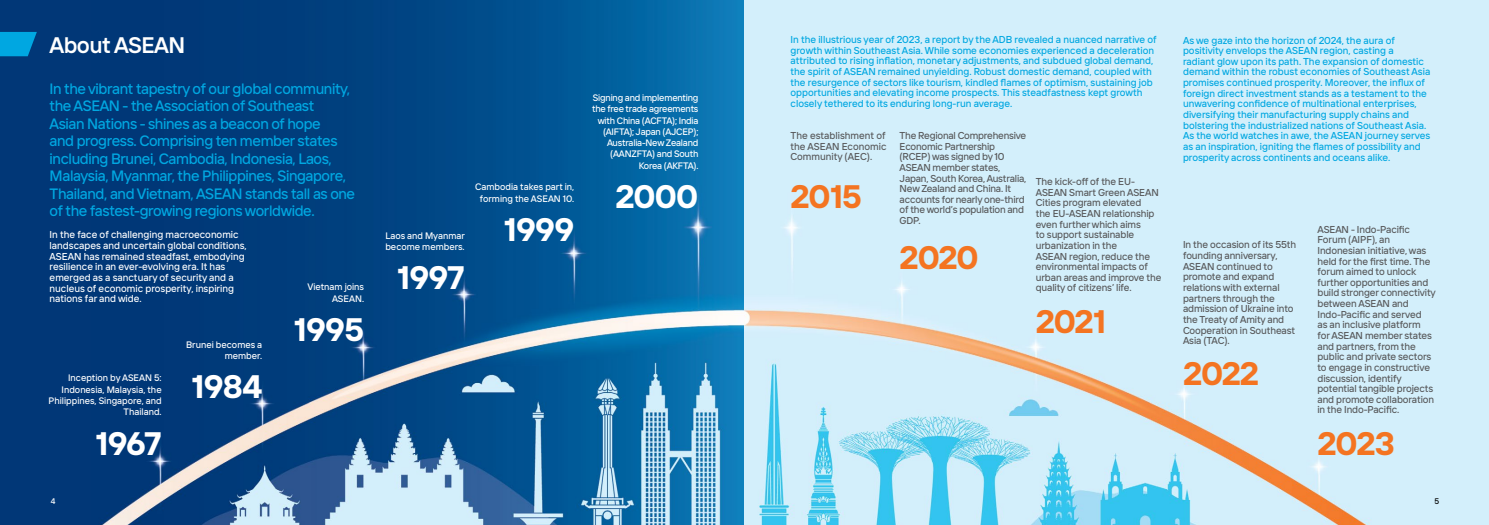
<style>
.page{position:relative;width:1489px;height:525px;background:#fff}
.page>*{position:absolute;margin:0;border:0;box-sizing:border-box;transform-origin:0 0}
.t1{font:700 32.5px "TT Interfaces";letter-spacing:-.02em;color:#fff}
.t2{font:700 32.5px "TT Interfaces";letter-spacing:-.04em;color:#f47421}
.t3{font:600 22.5px "TT Interfaces";letter-spacing:-.025em;color:#fff}
.t4{font:500 15px/17.5px "TT Interfaces";letter-spacing:-.025em;color:#00a7e1}
.t5{font:500 10px/10.6px "TT Interfaces";letter-spacing:-.01em;color:#58595b}
.t6{font:500 10px/10.6px "TT Interfaces";color:#00a7e1}
.t7{font:500 10px/10.6px "TT Interfaces";color:#fff}
.t8{font:500 9.38px/11.2px "TT Interfaces";color:#fff;text-align:right}
.t9{font:500 9.38px/11.2px "TT Interfaces";letter-spacing:-.02em;color:#fff;text-align:right}
.t10{font:500 8.12px "TT Interfaces";color:#fff}
.t11{font:500 8.12px "TT Interfaces";color:#000}
</style>
<div class="page">
<img style="left:0;top:0;width:1488px;height:524px">
<svg style="left:0;top:32px;width:37px;height:24px"></svg>
<h2 class="t3" style="left:50px;top:30px;width:137px">About ASEAN</h2>
<p class="t4" style="left:50px;top:79px;width:307px">In the vibrant tapestry of our global community, the ASEAN - the Association of Southeast<br>Asian Nations - shines as a beacon of hope<br>and progress. Comprising ten member states including Brunei, Cambodia, Indonesia, Laos, Malaysia, Myanmar, the Philippines, Singapore, Thailand, and Vietnam, ASEAN stands tall as one of the fastest-growing regions worldwide.</p>
<p class="t7" style="left:50px;top:229px;width:198px">In the face of challenging macroeconomic landscapes and uncertain global conditions, ASEAN has remained steadfast, embodying resilience in an ever-evolving era. It has emerged as a sanctuary of security and a nucleus of economic prosperity, inspiring nations far and wide.</p>
<p class="t8" style="left:49px;top:372px;width:115px">Inception by ASEAN 5:<br>Indonesia, Malaysia, the<br>Philippines, Singapore, and<br>Thailand.</p>
<h1 class="t1" style="left:95px;top:422px;width:68px">1967</h1>
<p class="t8" style="left:186px;top:338px;width:78px">Brunei becomes a member.</p>
<h1 class="t1" style="left:191px;top:365px;width:72px">1984</h1>
<p class="t8" style="left:307px;top:281px;width:58px">Vietnam joins<br>ASEAN.</p>
<h1 class="t1" style="left:294px;top:307px;width:72px">1995</h1>
<p class="t8" style="left:385px;top:229px;width:81px;text-align:left">Laos and Myanmar become members.</p>
<h1 class="t1" style="left:397px;top:256px;width:69px">1997</h1>
<p class="t8" style="left:475px;top:181px;width:100px;text-align:center">Cambodia takes part in, forming the ASEAN 10.</p>
<h1 class="t1" style="left:504px;top:208px;width:72px">1999</h1>
<p class="t9" style="left:592px;top:92px;width:108px">Signing and implementing the free trade agreements with China (ACFTA); India (AIFTA); Japan (AJCEP);<br>Australia-New Zealand (AANZFTA) and South<br>Korea (AKFTA).</p>
<h1 class="t1" style="left:615px;top:175px;width:85px">2000</h1>
<p class="t6" style="left:790px;top:34px;width:367px">In the illustrious year of 2023, a report by the ADB revealed a nuanced narrative of growth within Southeast Asia. While some economies experienced a deceleration attributed to rising inflation, monetary adjustments, and subdued global demand, the spirit of ASEAN remained unyielding. Robust domestic demand, coupled with the resurgence of sectors like tourism, kindled flames of optimism, sustaining job opportunities and elevating income prospects. This steadfastness kept growth closely tethered to its enduring long-run average.</p>
<p class="t6" style="left:1182px;top:35px;width:249px">As we gaze into the horizon of 2024, the aura of positivity envelops the ASEAN region, casting a<br>radiant glow upon its path. The expansion of domestic demand within the robust economies of Southeast Asia promises continued prosperity. Moreover, the influx of foreign direct investment stands as a testament to the unwavering confidence of multinational enterprises, diversifying their manufacturing supply chains and bolstering the industrialized nations of Southeast Asia.<br>As the world watches in awe, the ASEAN journey serves as an inspiration, igniting the flames of possibility and prosperity across continents and oceans alike.</p>
<p class="t5" style="left:899px;top:130px;width:128px">The Regional Comprehensive<br>Economic Partnership (RCEP) was signed by 10<br>ASEAN member states,<br>Japan, South Korea, Australia,<br>New Zealand and China. It accounts for nearly one-third of the world’s population and<br>GDP.</p>
<p class="t5" style="left:790px;top:130px;width:97px;text-align:justify">The establishment of the ASEAN Economic Community (AEC).</p>
<p class="t5" style="left:1035px;top:176px;width:127px">The kick-off of the EU-<br>ASEAN Smart Green ASEAN<br>Cities program elevated<br>the EU-ASEAN relationship even further which aims<br>to support sustainable urbanization in the<br>ASEAN region, reduce the environmental impacts of urban areas and improve the quality of citizens’ life.</p>
<h1 class="t2" style="left:790px;top:175px;width:73px">2015</h1>
<p class="t5" style="left:1317px;top:223px;width:120px">ASEAN - Indo-Pacific<br>Forum (AIPF), an<br>Indonesian initiative, was held for the first time. The forum aimed to unlock further opportunities and build stronger connectivity between ASEAN and<br>Indo-Pacific and served<br>as an inclusive platform for ASEAN member states and partners, from the public and private sectors to engage in constructive discussion, identify potential tangible projects and promote collaboration in the Indo-Pacific.</p>
<p class="t5" style="left:1182px;top:239px;width:115px">In the occasion of its 55th founding anniversary,<br>ASEAN continued to promote and expand relations with external partners through the admission of Ukraine into the Treaty of Amity and<br>Cooperation in Southeast<br>Asia (TAC).</p>
<h1 class="t2" style="left:899px;top:235px;width:80px">2020</h1>
<h1 class="t2" style="left:1035px;top:300px;width:72px">2021</h1>
<h1 class="t2" style="left:1182px;top:352px;width:78px">2022</h1>
<h1 class="t2" style="left:1317px;top:422px;width:79px">2023</h1>
<p class="t10" style="left:51px;top:496px;width:6px">4</p>
<p class="t11" style="left:1434px;top:496px;width:6px">5</p>
</div>
